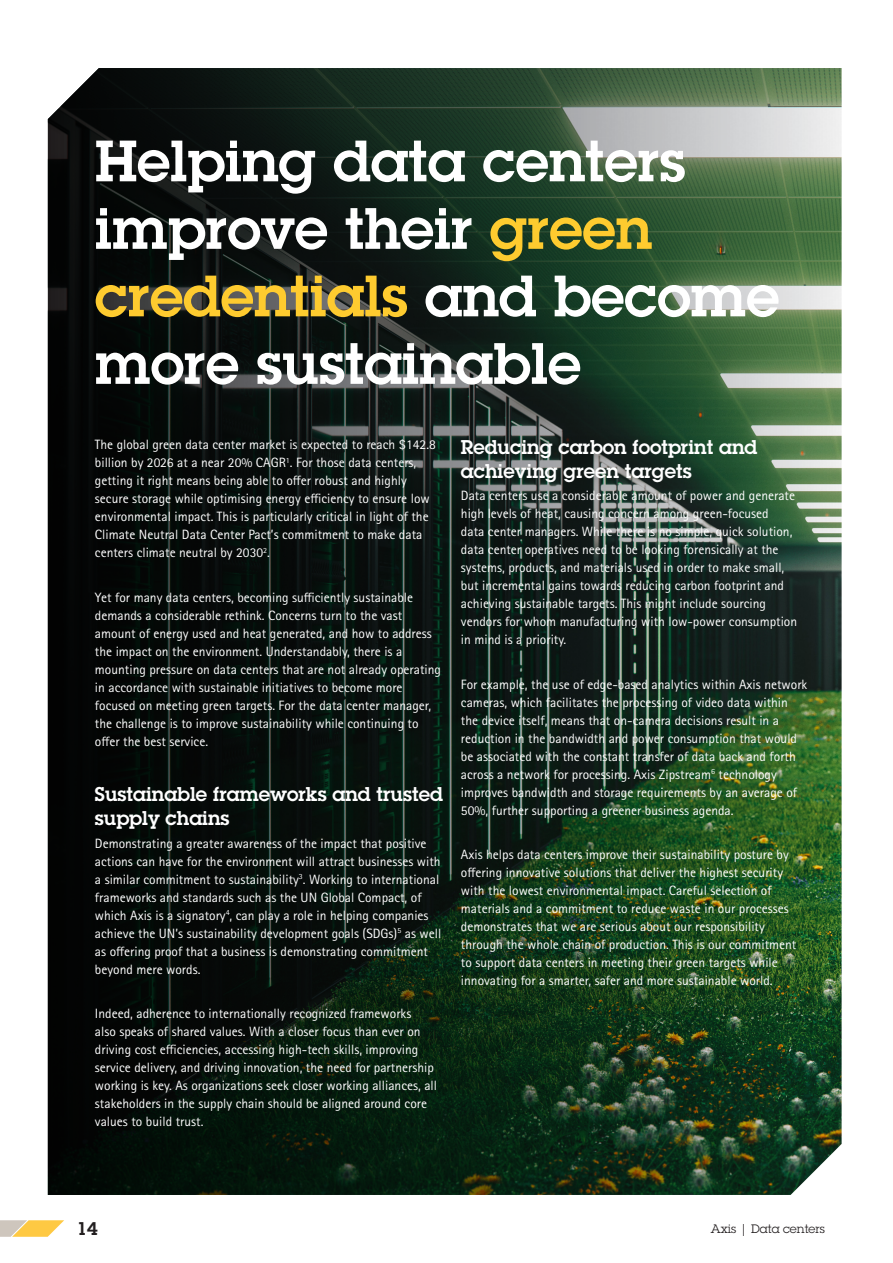
<style>
.page{position:relative;width:893px;height:1263px;background:#fff}
.page>*{position:absolute;margin:0;border:0;box-sizing:border-box;transform-origin:0 0}
.t1{font:600 57px/67.5px "Lubalin Graph ECG";color:#fff}
.t2{font:600 19.5px/24px "Lubalin Graph ECG";color:#fff}
.t3{font:600 18px "Lubalin Graph ECG";color:#231f20}
.t4{font:13.5px/18px "Rotis Sans Serif Pro";color:#fff}
.t5{font:12px "Lubalin Graph ECG";color:#231f20}
.s1{color:#fecb2f}
</style>
<div class="page">
<svg style="left:0;top:1220px;width:64px;height:17px"></svg>
<img style="left:48px;top:68px;width:794px;height:1127px">
<p class="t1" style="left:95px;top:128px;width:686px">Helping data centers improve their <span class="s1">green credentials</span> and become more sustainable</p>
<p class="t4" style="left:95px;top:436px;width:342px">The global green data center market is expected to reach $142.8 billion by 2026 at a near 20% CAGR<sup>1</sup>. For those data centers, getting it right means being able to offer robust and highly secure storage while optimising energy efficiency to ensure low environmental impact. This is particularly critical in light of the Climate Neutral Data Center Pact’s commitment to make data centers climate neutral by 2030<sup>2</sup>.</p>
<p class="t4" style="left:95px;top:588px;width:348px">Yet for many data centers, becoming sufficiently sustainable demands a considerable rethink. Concerns turn to the vast amount of energy used and heat generated, and how to address the impact on the environment. Understandably, there is a mounting pressure on data centers that are not already operating in accordance with sustainable initiatives to become more focused on meeting green targets. For the data center manager, the challenge is to improve sustainability while continuing to offer the best service.</p>
<p class="t2" style="left:95px;top:783px;width:349px">Sustainable frameworks and trusted supply chains</p>
<p class="t4" style="left:95px;top:834px;width:348px">Demonstrating a greater awareness of the impact that positive actions can have for the environment will attract businesses with a similar commitment to sustainability<sup>3</sup>. Working to international frameworks and standards such as the UN Global Compact, of which Axis is a signatory<sup>4</sup>, can play a role in helping companies achieve the UN’s sustainability development goals (SDGs)<sup>5</sup> as well as offering proof that a business is demonstrating commitment beyond mere words.</p>
<p class="t4" style="left:95px;top:1004px;width:344px">Indeed, adherence to internationally recognized frameworks<br>also speaks of shared values. With a closer focus than ever on driving cost efficiencies, accessing high-tech skills, improving service delivery, and driving innovation, the need for partnership working is key. As organizations seek closer working alliances, all stakeholders in the supply chain should be aligned around core values to build trust.</p>
<p class="t2" style="left:461px;top:435px;width:298px">Reducing carbon footprint and achieving green targets</p>
<p class="t4" style="left:461px;top:487px;width:338px">Data centers use a considerable amount of power and generate high levels of heat, causing concern among green-focused<br>data center managers. While there is no simple, quick solution, data center operatives need to be looking forensically at the systems, products, and materials used in order to make small, but incremental gains towards reducing carbon footprint and achieving sustainable targets. This might include sourcing vendors for whom manufacturing with low-power consumption in mind is a priority.</p>
<p class="t4" style="left:461px;top:675px;width:348px">For example, the use of edge-based analytics within Axis network cameras, which facilitates the processing of video data within the device itself, means that on-camera decisions result in a reduction in the bandwidth and power consumption that would be associated with the constant transfer of data back and forth across a network for processing. Axis Zipstream<sup>6</sup> technology improves bandwidth and storage requirements by an average of 50%, further supporting a greener business agenda.</p>
<p class="t4" style="left:461px;top:846px;width:337px">Axis helps data centers improve their sustainability posture by offering innovative solutions that deliver the highest security with the lowest environmental impact. Careful selection of materials and a commitment to reduce waste in our processes demonstrates that we are serious about our responsibility through the whole chain of production. This is our commitment to support data centers in meeting their green targets while innovating for a smarter, safer and more sustainable world.</p>
<p class="t3" style="left:77px;top:1217px;width:22px">14</p>
<p class="t5" style="left:711px;top:1221px;width:115px">Axis | Data centers</p>
</div>
